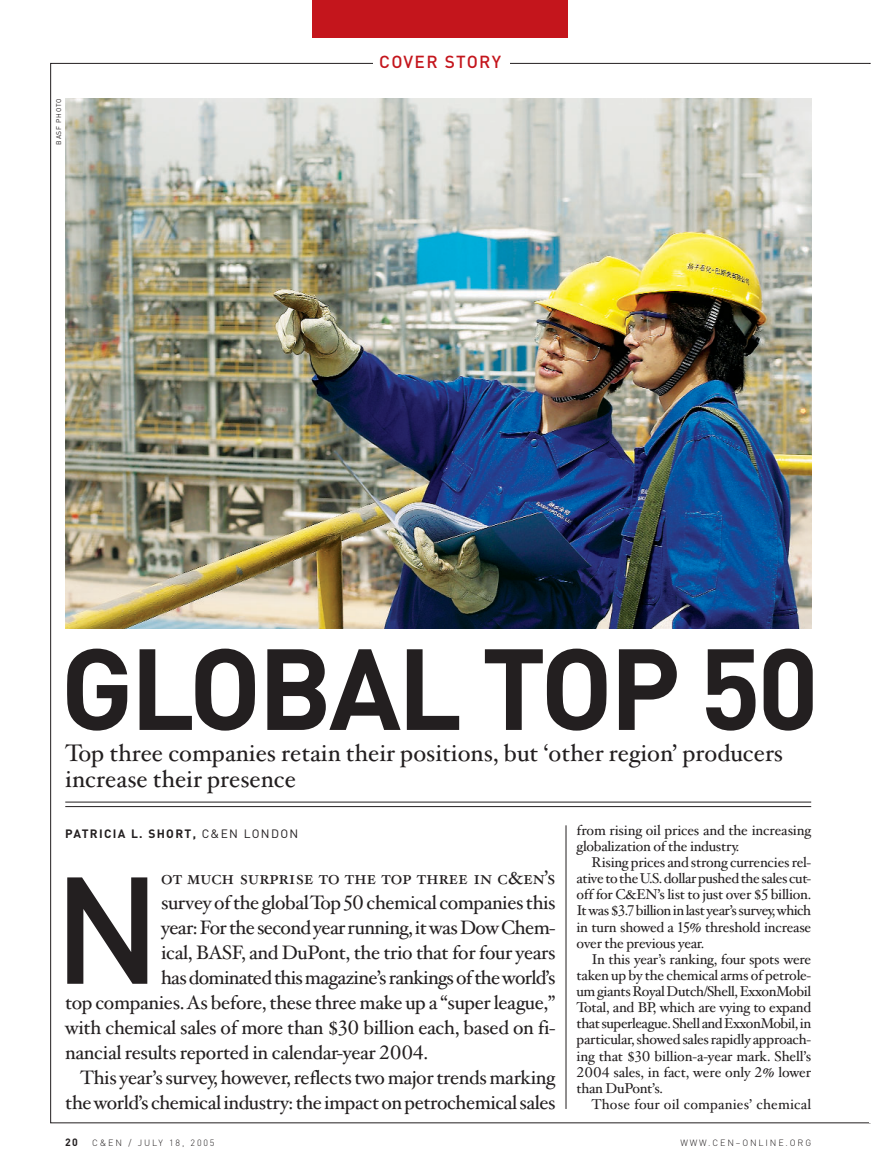
<style>
.page{position:relative;width:875px;height:1169px;background:#fff}
.page>*{position:absolute;margin:0;border:0;box-sizing:border-box;transform-origin:0 0}
.t1{font:500 149.4px "DIN";color:#231f20}
.t2{font:700 113.25px "DIN";letter-spacing:-.035em;color:#231f20}
.t3{font:24px/25.5px "Hoefler Text Lining";color:#231f20}
.t4{font:19.5px "Hoefler Text Lining";letter-spacing:-.02em;color:#231f20}
.t5{font:19.5px "Hoefler Text Roman Small Caps";letter-spacing:-.02em;color:#231f20}
.t6{font:500 17.25px "DIN";letter-spacing:.075em;color:#c4151c}
.t7{font:14.25px/16.2px "Hoefler Text Lining";letter-spacing:-.01em;color:#231f20;text-align:justify}
.t8{font:14.25px "Hoefler Text Lining";letter-spacing:.015em;color:#231f20}
.t9{font:700 12px "DIN";letter-spacing:.11em;color:#231f20}
.t10{font:700 10.5px "DIN";color:#231f20}
.t11{font:300 9px "DIN";letter-spacing:.205em;color:#231f20}
.t12{font:6.75px "DIN";letter-spacing:.105em;color:#231f20}
.s1{font-weight:400}
</style>
<div class="page">
<img style="left:50px;top:0;width:821px;height:1124px">
<p class="t12" style="left:56px;top:145px;width:47px;rotate:-90deg">BASF PHOTO</p>
<p class="t6" style="left:379px;top:56px;width:123px">COVER STORY</p>
<h2 class="t2" style="left:60px;top:649px;width:760px">GLOBAL TOP 50</h2>
<h3 class="t3" style="left:65px;top:743px;width:719px">Top three companies retain their positions, but ‘other region’ producers increase their presence</h3>
<p class="t9" style="left:65px;top:829px;width:234px">PATRICIA L. SHORT, <span class="s1">C&amp;EN LONDON</span></p>
<h3 class="t5" style="left:161px;top:865px;width:396px">ot much surprise to the top three in c&amp;en’s</h3>
<h3 class="t4" style="left:161px;top:894px;width:396px">survey of the global Top 50 chemical companies this</h3>
<h3 class="t4" style="left:161px;top:919px;width:396px">year: For the second year running, it was Dow Chem-</h3>
<h3 class="t4" style="left:161px;top:944px;width:396px">ical, BASF, and DuPont, the trio that for four years</h3>
<h3 class="t4" style="left:161px;top:969px;width:396px">has dominated this magazine’s rankings of the world’s</h3>
<h3 class="t4" style="left:65px;top:994px;width:491px">top companies. As before, these three make up a “super league,”</h3>
<h3 class="t4" style="left:65px;top:1019px;width:491px">with chemical sales of more than $30 billion each, based on fi-</h3>
<h3 class="t4" style="left:65px;top:1044px;width:364px">nancial results reported in calendar-year 2004.</h3>
<h3 class="t4" style="left:80px;top:1069px;width:476px">This year’s survey, however, reflects two major trends marking</h3>
<h3 class="t4" style="left:65px;top:1095px;width:492px">the world’s chemical industry: the impact on petrochemical sales</h3>
<h1 class="t1" style="left:53px;top:877px;width:109px">N</h1>
<p class="t7" style="left:576px;top:823px;width:236px">from rising oil prices and the increasing globalization of the industry.</p>
<p class="t7" style="left:576px;top:855px;width:236px;text-indent:15px">Rising prices and strong currencies rel&shy;ative to the U.S. dollar pushed the sales cut&shy;off for C&amp;EN’s list to just over $5 billion.<br>Itwas $3.7 billion in last year’s survey, which in turn showed a 15% threshold increase over the previous year.</p>
<p class="t7" style="left:576px;top:952px;width:236px;text-indent:15px">In this year’s ranking, four spots were taken up by the chemical arms of petrole&shy;um giants Royal Dutch/Shell, ExxonMobil Total, and BP, which are vying to expand that superleague. Shell and ExxonMobil, in particular, showed sales rapidly approach&shy;ing that $30 billion-a-year mark. Shell’s 2004 sales, in fact, were only 2% lower than DuPont’s.</p>
<p class="t8" style="left:591px;top:1098px;width:221px">Those four oil companies’ chemical</p>
<p class="t10" style="left:65px;top:1138px;width:14px">20</p>
<p class="t11" style="left:92px;top:1139px;width:124px">C&amp;EN / JULY 18, 2005</p>
<p class="t11" style="left:680px;top:1139px;width:132px">WWW.CEN–ONLINE.ORG</p>
</div>
